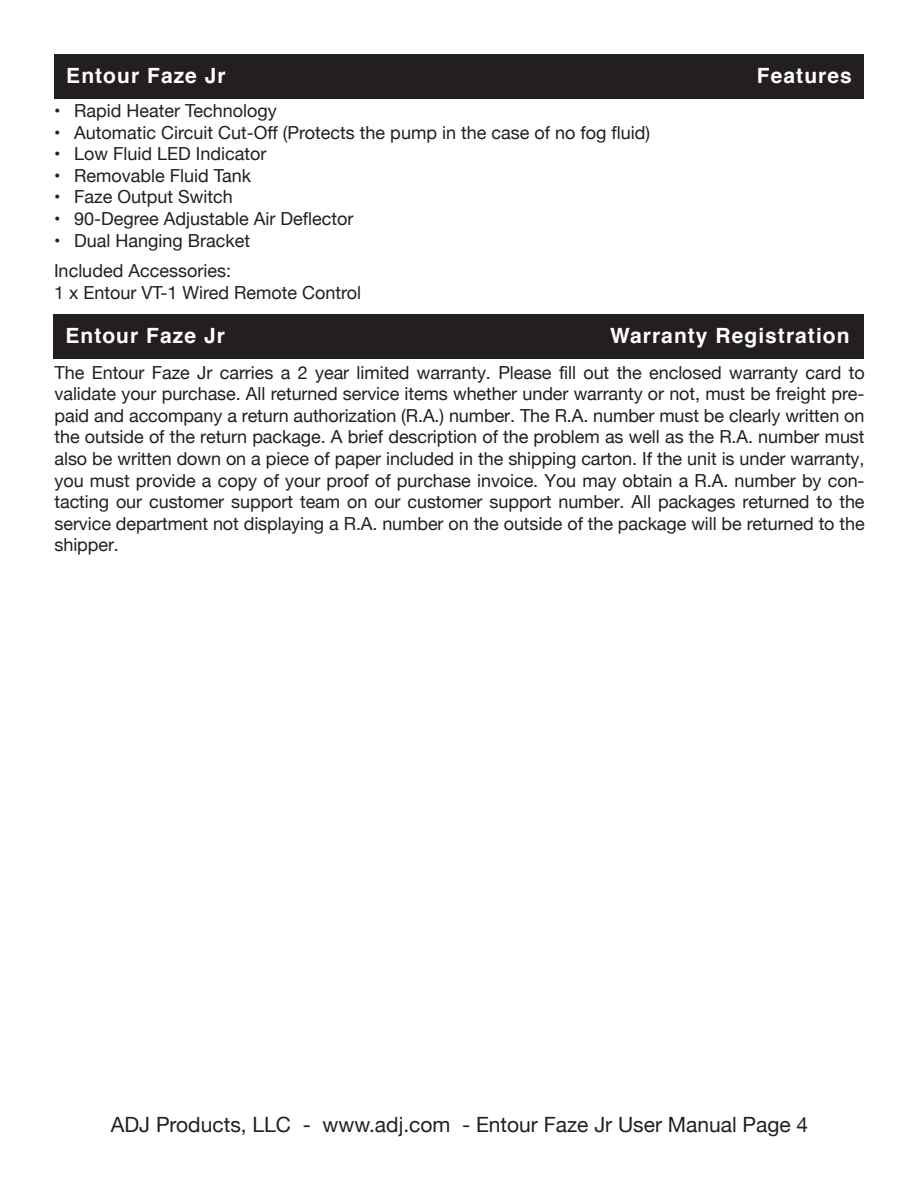
<style>
.page{position:relative;width:918px;height:1188px;background:#fff}
.page>*{position:absolute;margin:0;border:0;box-sizing:border-box;transform-origin:0 0}
.t1{font:21px "Helvetica Neue";color:#231f20}
.t2{font:700 21px "Helvetica";letter-spacing:.05em;color:#fff}
.t3{font:18px/21.6px "Helvetica Neue";color:#231f20;text-align:justify}
</style>
<div class="page">
<div style="left:54px;top:54px;width:810px;height:44px;background:#231f20"></div>
<div style="left:53px;top:314px;width:811px;height:44px;background:#231f20"></div>
<p class="t2" style="left:66px;top:59px;width:161px">Entour Faze Jr</p>
<p class="t2" style="left:757px;top:59px;width:96px">Features</p>
<p class="t3" style="left:54px;top:101px;width:224px">• Rapid Heater Technology</p>
<p class="t3" style="left:54px;top:122px;width:598px">• Automatic Circuit Cut-Off (Protects the pump in the case of no fog fluid)</p>
<p class="t3" style="left:54px;top:144px;width:214px">• Low Fluid LED Indicator</p>
<p class="t3" style="left:54px;top:166px;width:199px">• Removable Fluid Tank</p>
<p class="t3" style="left:54px;top:187px;width:180px">• Faze Output Switch</p>
<p class="t3" style="left:54px;top:209px;width:301px">• 90-Degree Adjustable Air Deflector</p>
<p class="t3" style="left:54px;top:230px;width:198px">• Dual Hanging Bracket</p>
<p class="t3" style="left:54px;top:261px;width:179px">Included Accessories:</p>
<p class="t3" style="left:54px;top:283px;width:309px">1 x Entour VT-1 Wired Remote Control</p>
<p class="t2" style="left:65px;top:319px;width:161px">Entour Faze Jr</p>
<p class="t2" style="left:610px;top:319px;width:241px">Warranty Registration</p>
<p class="t3" style="left:55px;top:362px;width:812px">The Entour Faze Jr carries a 2 year limited warranty. Please fill out the enclosed warranty card to validate your purchase. All returned service items whether under warranty or not, must be freight pre&shy;paid and accompany a return authorization (R.A.) number. The R.A. number must be clearly written on the outside of the return package. A brief description of the problem as well as the R.A. number must also be written down on a piece of paper included in the shipping carton. If the unit is under warranty, you must provide a copy of your proof of purchase invoice. You may obtain a R.A. number by con&shy;tacting our customer support team on our customer support number. All packages returned to the service department not displaying a R.A. number on the outside of the package will be returned to the shipper.</p>
<p class="t1" style="left:111px;top:1110px;width:699px">ADJ Products, LLC - www.adj.com - Entour Faze Jr User Manual Page 4</p>
</div>
